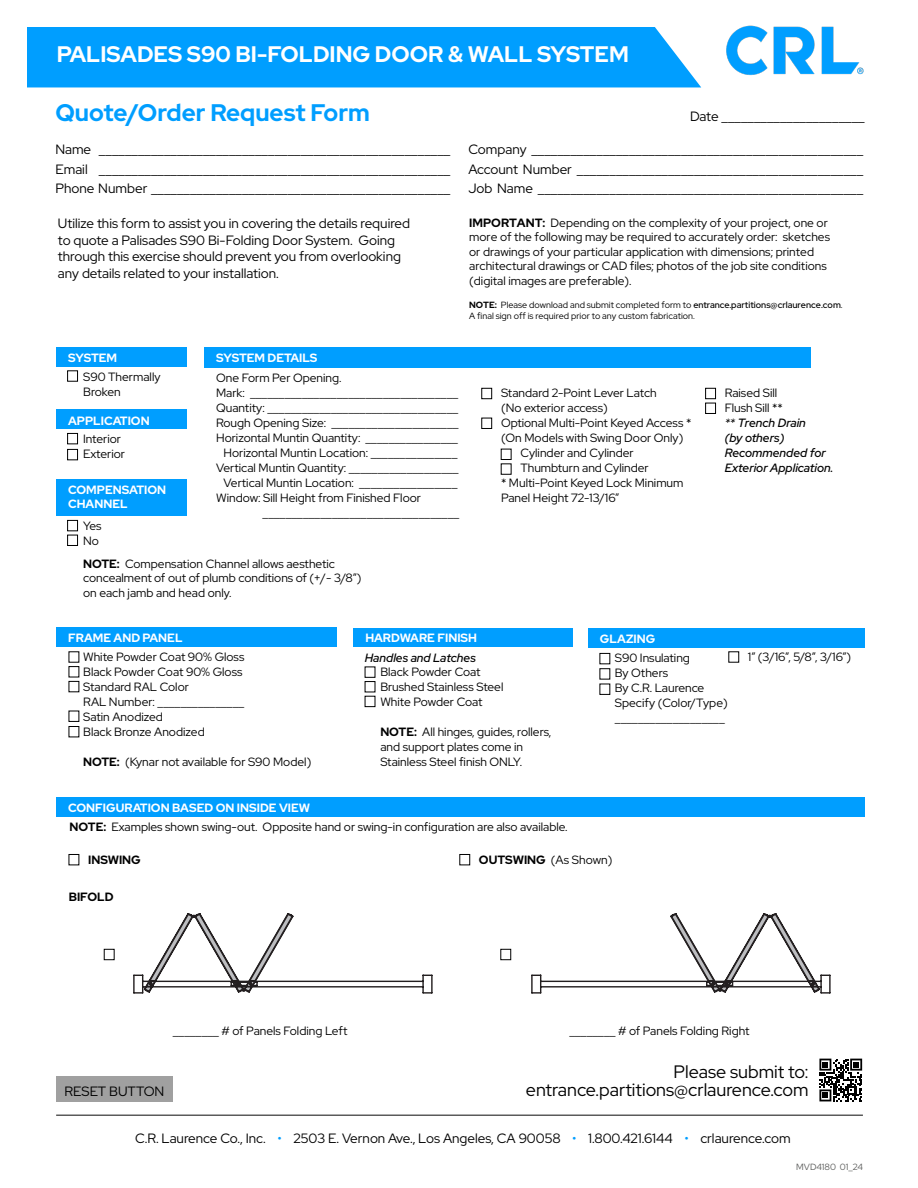
<style>
.page{position:relative;width:918px;height:1188px;background:#fff}
.page>*{position:absolute;margin:0;border:0;box-sizing:border-box;transform-origin:0 0}
.t1{font:700 24px "Red Hat Display";color:#009eff}
.t2{font:700 22.5px "Red Hat Display";color:#fff}
.t3{font:18px "Red Hat Display";color:#000}
.t4{font:13.5px/19.5px "Red Hat Display";color:#000;text-align:justify}
.t5{font:13.5px "Red Hat Display";color:#000}
.t6{font:12px/15px "Red Hat Display";color:#000}
.t7{font:700 12px/14.4px "Red Hat Display";color:#fff}
.t8{font:italic 500 12px/15px "Red Hat Display";color:#000}
.t9{font:700 12px "Red Hat Display";color:#000}
.t10{font:9px/10.8px "Red Hat Display";color:#000}
.t11{font:9px "Red Hat Display";letter-spacing:-.005em;color:#595a59}
.s1{font-style:inherit}
.s2{font-weight:700}
.s3{font-weight:500}
.s4{font-weight:400}
.s5{color:#009eff}
</style>
<div class="page">
<div style="left:27px;top:27px;width:674px;height:60px;background:#009eff"></div>
<hr style="left:56px;top:1114px;width:807px;height:2px;background:#5a5a5a">
<div style="left:56px;top:1076px;width:117px;height:26px;background:#a0a0a0"></div>
<img style="left:726px;top:25px;width:138px;height:51px">
<div style="left:353px;top:628px;width:220px;height:19px;background:#009eff"></div>
<div style="left:56px;top:479px;width:130px;height:36px;background:#009eff"></div>
<div style="left:56px;top:628px;width:281px;height:19px;background:#009eff"></div>
<div style="left:56px;top:347px;width:131px;height:19px;background:#009eff"></div>
<div style="left:56px;top:410px;width:131px;height:19px;background:#009eff"></div>
<div style="left:588px;top:628px;width:277px;height:20px;background:#009eff"></div>
<div style="left:56px;top:797px;width:809px;height:20px;background:#009eff"></div>
<div style="left:204px;top:347px;width:606px;height:20px;background:#009eff"></div>
<svg style="left:531px;top:913px;width:300px;height:81px"></svg>
<svg style="left:133px;top:913px;width:300px;height:81px"></svg>
<svg style="left:819px;top:1058px;width:44px;height:13px"></svg>
<svg style="left:819px;top:1059px;width:43px;height:43px"></svg>
<div style="left:69px;top:666px;width:10px;height:11px;border:1px solid #000"></div>
<div style="left:69px;top:681px;width:10px;height:11px;border:1px solid #000"></div>
<div style="left:69px;top:711px;width:10px;height:11px;border:1px solid #000"></div>
<div style="left:69px;top:726px;width:10px;height:11px;border:1px solid #000"></div>
<div style="left:67px;top:520px;width:11px;height:11px;border:1px solid #000"></div>
<div style="left:365px;top:667px;width:10px;height:11px;border:1px solid #000"></div>
<div style="left:365px;top:696px;width:10px;height:11px;border:1px solid #000"></div>
<div style="left:365px;top:681px;width:10px;height:11px;border:1px solid #000"></div>
<div style="left:67px;top:535px;width:11px;height:11px;border:1px solid #000"></div>
<div style="left:67px;top:371px;width:11px;height:10px;border:1px solid #000"></div>
<div style="left:67px;top:433px;width:11px;height:11px;border:1px solid #000"></div>
<div style="left:67px;top:449px;width:11px;height:11px;border:1px solid #000"></div>
<div style="left:600px;top:653px;width:10px;height:11px;border:1px solid #000"></div>
<div style="left:600px;top:684px;width:10px;height:11px;border:1px solid #000"></div>
<div style="left:482px;top:388px;width:10px;height:11px;border:1px solid #000"></div>
<div style="left:482px;top:418px;width:10px;height:11px;border:1px solid #000"></div>
<div style="left:501px;top:449px;width:10px;height:11px;border:1px solid #000"></div>
<div style="left:705px;top:388px;width:11px;height:11px;border:1px solid #000"></div>
<div style="left:705px;top:403px;width:11px;height:11px;border:1px solid #000"></div>
<div style="left:69px;top:854px;width:10px;height:11px;border:1px solid #000"></div>
<div style="left:460px;top:854px;width:10px;height:11px;border:1px solid #000"></div>
<div style="left:104px;top:949px;width:10px;height:11px;border:1px solid #000"></div>
<div style="left:501px;top:949px;width:10px;height:11px;border:1px solid #000"></div>
<h2 class="t2" style="left:57px;top:39px;width:573px">PALISADES S90 BI-FOLDING DOOR &amp; WALL SYSTEM</h2>
<h1 class="t1" style="left:55px;top:97px;width:316px">Quote/Order Request Form</h1>
<p class="t5" style="left:690px;top:107px;width:176px"><span class="s1">Date _</span>_____________________</p>
<p class="t4" style="left:55px;top:140px;width:396px">Name ______________________________________________________ Email ______________________________________________________ Phone Number ______________________________________________</p>
<p class="t4" style="left:468px;top:140px;width:396px">Company ___________________________________________________ Account Number ____________________________________________ Job Name __________________________________________________</p>
<p class="t4" style="left:58px;top:215px;width:354px;line-height:16.5px;text-align:left">Utilize this form to assist you in covering the details required to quote a Palisades S90 Bi-Folding Door System. Going through this exercise should prevent you from overlooking any details related to your installation.</p>
<p class="t6" style="left:469px;top:215px;width:362px;line-height:14.4px"><span class="s2">IMPORTANT:</span> Depending on the complexity of your project, one or more of the following may be required to accurately order: sketches or drawings of your particular application with dimensions; printed architectural drawings or CAD files; photos of the job site conditions (digital images are preferable).</p>
<p class="t10" style="left:469px;top:299px;width:375px"><span class="s2">NOTE:</span> Please download and submit completed form to <span class="s3">entrance.partitions@crlaurence.com</span>.<br>A final sign off is required prior to any custom fabrication.</p>
<p class="t7" style="left:68px;top:350px;width:51px">SYSTEM</p>
<p class="t6" style="left:83px;top:369px;width:79px">S90 Thermally<br>Broken</p>
<p class="t7" style="left:68px;top:413px;width:83px">APPLICATION</p>
<p class="t6" style="left:83px;top:431px;width:39px">Interior</p>
<p class="t6" style="left:83px;top:446px;width:43px">Exterior</p>
<p class="t7" style="left:68px;top:482px;width:100px">COMPENSATION<br>CHANNEL</p>
<p class="t6" style="left:83px;top:518px;width:20px">Yes</p>
<p class="t6" style="left:83px;top:533px;width:17px">No</p>
<p class="t7" style="left:216px;top:350px;width:103px">SYSTEM DETAILS</p>
<p class="t6" style="left:216px;top:370px;width:127px">One Form Per Opening.</p>
<p class="t6" style="left:216px;top:385px;width:244px">Mark: ____________________________________</p>
<p class="t6" style="left:216px;top:400px;width:244px">Quantity: _________________________________</p>
<p class="t6" style="left:216px;top:415px;width:244px">Rough Opening Size: ______________________</p>
<p class="t6" style="left:216px;top:430px;width:243px">Horizontal Muntin Quantity: ________________</p>
<p class="t6" style="left:224px;top:445px;width:235px">Horizontal Muntin Location: _______________</p>
<p class="t6" style="left:216px;top:460px;width:244px">Vertical Muntin Quantity: ___________________</p>
<p class="t6" style="left:224px;top:475px;width:235px">Vertical Muntin Location: _________________</p>
<p class="t6" style="left:263px;top:490px;width:198px;text-indent:-46px">Window: Sill Height from Finished Floor __________________________________</p>
<p class="t6" style="left:83px;top:556px;width:280px;line-height:14.4px"><span class="s2">NOTE:</span> Compensation Channel allows aesthetic concealment of out of plumb conditions of (+/- 3/8”) on each jamb and head only.</p>
<p class="t6" style="left:501px;top:385px;width:157px">Standard 2-Point Lever Latch (No exterior access)</p>
<p class="t6" style="left:501px;top:415px;width:192px">Optional Multi-Point Keyed Access * (On Models with Swing Door Only)</p>
<p class="t6" style="left:520px;top:445px;width:115px">Cylinder and Cylinder</p>
<p class="t6" style="left:520px;top:460px;width:130px">Thumbturn and Cylinder</p>
<p class="t6" style="left:501px;top:475px;width:184px">* Multi-Point Keyed Lock Minimum<br>Panel Height 72-13/16”</p>
<p class="t6" style="left:725px;top:385px;width:54px">Raised Sill</p>
<p class="t6" style="left:725px;top:400px;width:60px">Flush Sill **</p>
<p class="t8" style="left:725px;top:415px;width:110px"><span class="s4">**</span> Trench Drain<br>(by others)<br>Recommended for<br>Exterior Application.</p>
<p class="t7" style="left:68px;top:631px;width:116px">FRAME AND PANEL</p>
<p class="t6" style="left:83px;top:650px;width:163px">White Powder Coat 90% Gloss</p>
<p class="t6" style="left:83px;top:665px;width:161px">Black Powder Coat 90% Gloss</p>
<p class="t6" style="left:83px;top:680px;width:163px">Standard RAL Color<br>RAL Number: _______________</p>
<p class="t6" style="left:83px;top:710px;width:81px">Satin Anodized</p>
<p class="t6" style="left:83px;top:725px;width:123px">Black Bronze Anodized</p>
<p class="t6" style="left:83px;top:755px;width:230px"><span class="s2">NOTE:</span> (Kynar not available for S90 Model)</p>
<p class="t7" style="left:365px;top:631px;width:113px">HARDWARE FINISH</p>
<p class="t6" style="left:380px;top:664px;width:102px">Black Powder Coat</p>
<p class="t6" style="left:380px;top:679px;width:125px">Brushed Stainless Steel</p>
<p class="t6" style="left:380px;top:694px;width:104px">White Powder Coat</p>
<p class="t6" style="left:380px;top:724px;width:172px"><span class="s2">NOTE:</span> All hinges, guides, rollers, and support plates come in<br>Stainless Steel finish ONLY.</p>
<p class="t8" style="left:365px;top:650px;width:113px">Handles and Latches</p>
<p class="t7" style="left:68px;top:800px;width:243px">CONFIGURATION BASED ON INSIDE VIEW</p>
<p class="t6" style="left:70px;top:819px;width:499px"><span class="s2">NOTE:</span> Examples shown swing-out. Opposite hand or swing-in configuration are also available.</p>
<p class="t7" style="left:600px;top:631px;width:57px">GLAZING</p>
<p class="t6" style="left:615px;top:650px;width:77px">S90 Insulating</p>
<p class="t6" style="left:615px;top:665px;width:55px">By Others</p>
<p class="t6" style="left:615px;top:680px;width:114px">By C.R. Laurence<br>Specify (Color/Type) ___________________</p>
<p class="t9" style="left:88px;top:852px;width:54px">INSWING</p>
<p class="t9" style="left:69px;top:889px;width:46px">BIFOLD</p>
<p class="t6" style="left:479px;top:852px;width:135px"><span class="s2">OUTSWING</span> (As Shown)</p>
<p class="t6" style="left:748px;top:649px;width:105px">1” (3/16”, 5/8”, 3/16”)</p>
<p class="t6" style="left:173px;top:1023px;width:176px">________ # of Panels Folding Left</p>
<p class="t6" style="left:569px;top:1023px;width:182px">________ # of Panels Folding Right</p>
<p class="t4" style="left:65px;top:1081px;width:101px">RESET BUTTON</p>
<p class="t3" style="left:674px;top:1060px;width:136px">Please submit to:</p>
<p class="t3" style="left:526px;top:1078px;width:284px">entrance.partitions@crlaurence.com</p>
<p class="t4" style="left:135px;top:1129px;width:657px">C.R. Laurence Co., Inc. <span class="s5">•</span> 2503 E. Vernon Ave., Los Angeles, CA 90058 <span class="s5">•</span> 1.800.421.6144 <span class="s5">•</span> crlaurence.com</p>
<p class="t11" style="left:796px;top:1161px;width:68px">MVD4180 01_24</p>
</div>
